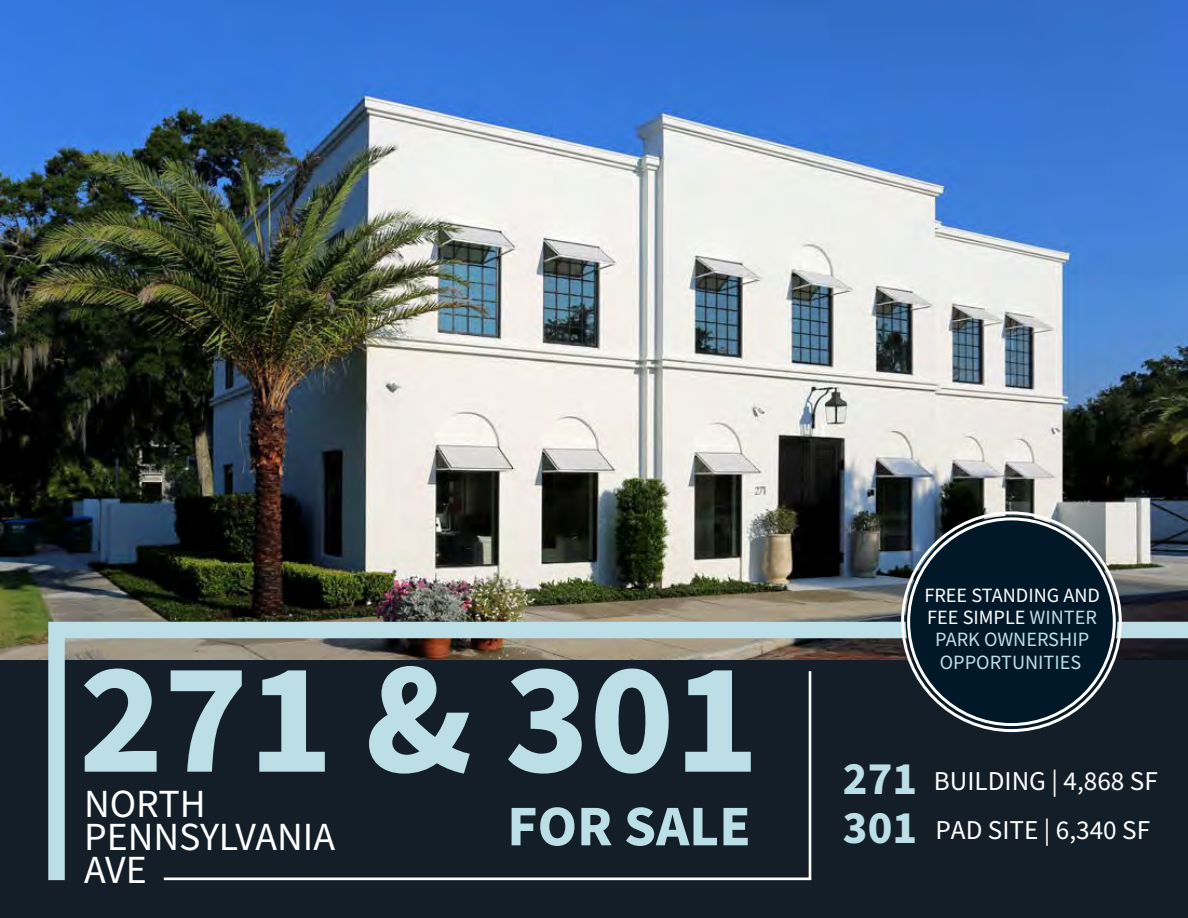
<style>
.page{position:relative;width:1188px;height:918px;background:#fff}
.page>*{position:absolute;margin:0;border:0;box-sizing:border-box;transform-origin:0 0}
.t1{font:700 159.45px "Source Sans Pro";color:#bcdee6}
.t2{font:700 57.45px "Source Sans Pro";color:#bcdee6}
.t3{font:39.9px/33.2px "Source Sans Pro";color:#fff}
.t4{font:27.15px "Source Sans Pro";color:#fff}
.t5{font:20.25px/22.4px "Source Sans Pro";color:#bcdee6;text-align:center}
.s1{color:#fff}
.s2{font-weight:700;font-size:46.5px;color:#bcdee6}
</style>
<div class="page">
<img style="left:0;top:0;width:1188px;height:661px">
<div style="left:0;top:661px;width:1188px;height:257px;background:#131e29"></div>
<svg style="left:40px;top:613px;width:1148px;height:268px"></svg>
<svg style="left:161px;top:669px;width:652px;height:212px"></svg>
<div style="left:906px;top:516px;width:211px;height:212px;background:#001828;border-radius:50%"></div>
<p class="t5" style="left:924px;top:584px;width:177px"><span class="s1">FREE STANDING AND<br>FEE SIMPLE</span> WINTER<br>PARK OWNERSHIP<br>OPPORTUNITIES</p>
<h1 class="t1" style="left:79px;top:610px;width:682px">271 &amp; 301</h1>
<h3 class="t3" style="left:84px;top:788px;width:252px">NORTH<br>PENNSYLVANIA<br>AVE</h3>
<h3 class="t4" style="left:843px;top:763px;width:316px"><span class="s2">271</span> BUILDING | 4,868 SF</h3>
<h2 class="t2" style="left:507px;top:787px;width:245px">FOR SALE</h2>
<h3 class="t4" style="left:843px;top:811px;width:309px"><span class="s2">301</span> PAD SITE | 6,340 SF</h3>
</div>
